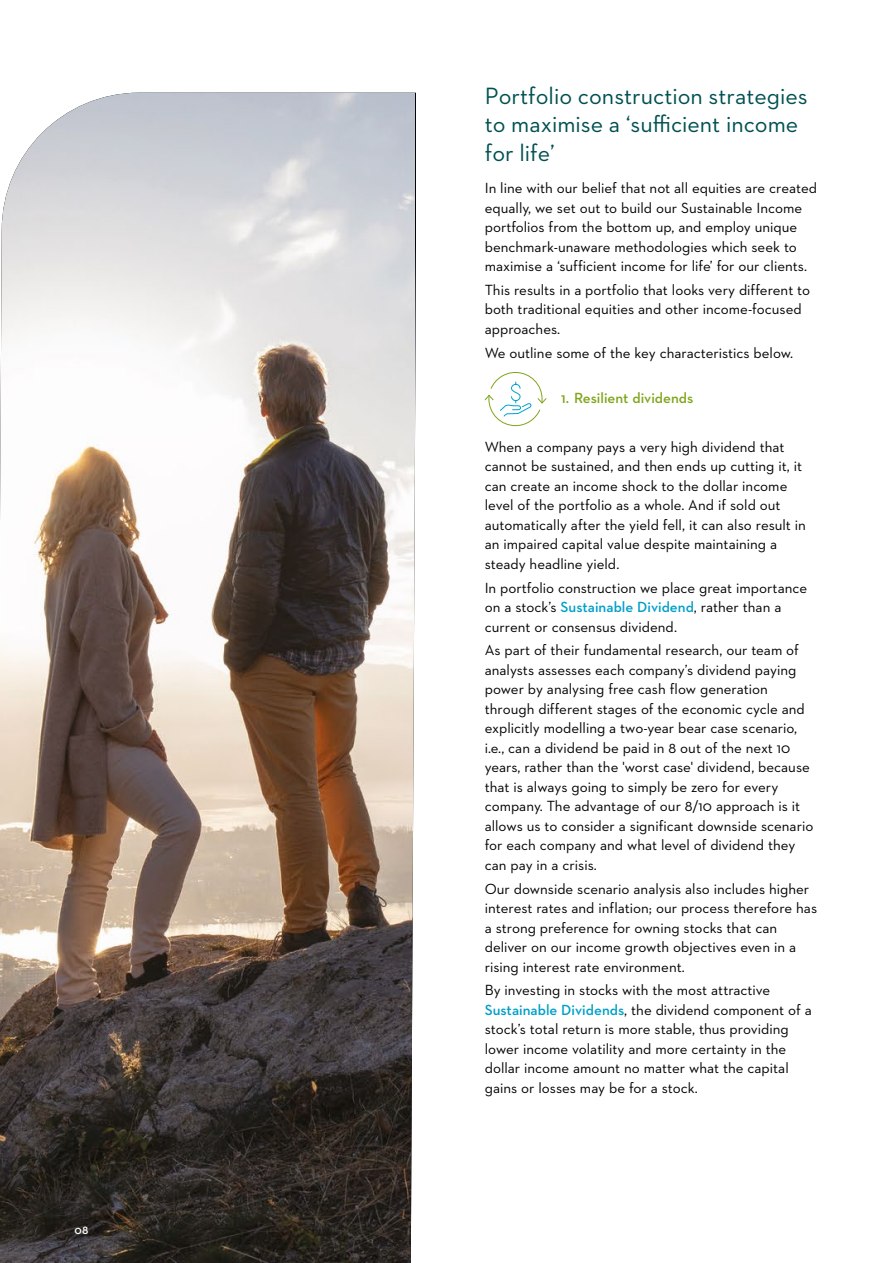
<style>
.page{position:relative;width:893px;height:1263px;background:#fff}
.page>*{position:absolute;margin:0;border:0;box-sizing:border-box;transform-origin:0 0}
.t1{font:24px/28.5px "Neutraface 2 Text";color:#005051}
.t2{font:15px/19.5px "Neutraface 2 Text";color:#000}
.t3{font:600 15px "Neutraface 2 Text";color:#80a51b}
.t4{font:600 12px "Neutraface 2 Text";color:#fff}
.s1{font-weight:600;color:#009fc9}
</style>
<div class="page">
<img style="left:0;top:93px;width:415px;height:1170px">
<svg style="left:485px;top:372px;width:61px;height:54px"></svg>
<p class="t4" style="left:74px;top:1222px;width:16px">08</p>
<h1 class="t1" style="left:485px;top:81px;width:324px">Portfolio construction strategies to maximise a ‘sufficient income for life’</h1>
<p class="t2" style="left:485px;top:178px;width:334px">In line with our belief that not all equities are created equally, we set out to build our Sustainable Income portfolios from the bottom up, and employ unique benchmark-unaware methodologies which seek to maximise a ‘sufficient income for life’ for our clients.</p>
<p class="t2" style="left:485px;top:280px;width:327px">This results in a portfolio that looks very different to both traditional equities and other income-focused approaches.</p>
<p class="t2" style="left:485px;top:342px;width:310px">We outline some of the key characteristics below.</p>
<p class="t3" style="left:561px;top:388px;width:134px">1. Resilient dividends</p>
<p class="t2" style="left:485px;top:437px;width:323px">When a company pays a very high dividend that cannot be sustained, and then ends up cutting it, it can create an income shock to the dollar income level of the portfolio as a whole. And if sold out automatically after the yield fell, it can also result in an impaired capital value despite maintaining a steady headline yield.</p>
<p class="t2" style="left:485px;top:577px;width:324px">In portfolio construction we place great importance on a stock’s <span class="s1">Sustainable Dividend</span>, rather than a current or consensus dividend.</p>
<p class="t2" style="left:485px;top:640px;width:330px">As part of their fundamental research, our team of analysts assesses each company’s dividend paying power by analysing free cash flow generation through different stages of the economic cycle and explicitly modelling a two-year bear case scenario, i.e., can a dividend be paid in 8 out of the next 10 years, rather than the 'worst case' dividend, because that is always going to simply be zero for every company. The advantage of our 8/10 approach is it allows us to consider a significant downside scenario for each company and what level of dividend they can pay in a crisis.</p>
<p class="t2" style="left:485px;top:878px;width:334px">Our downside scenario analysis also includes higher interest rates and inflation; our process therefore has a strong preference for owning stocks that can deliver on our income growth objectives even in a rising interest rate environment.</p>
<p class="t2" style="left:485px;top:980px;width:329px">By investing in stocks with the most attractive <span class="s1">Sustainable Dividends</span>, the dividend component of a stock’s total return is more stable, thus providing lower income volatility and more certainty in the dollar income amount no matter what the capital gains or losses may be for a stock.</p>
</div>
